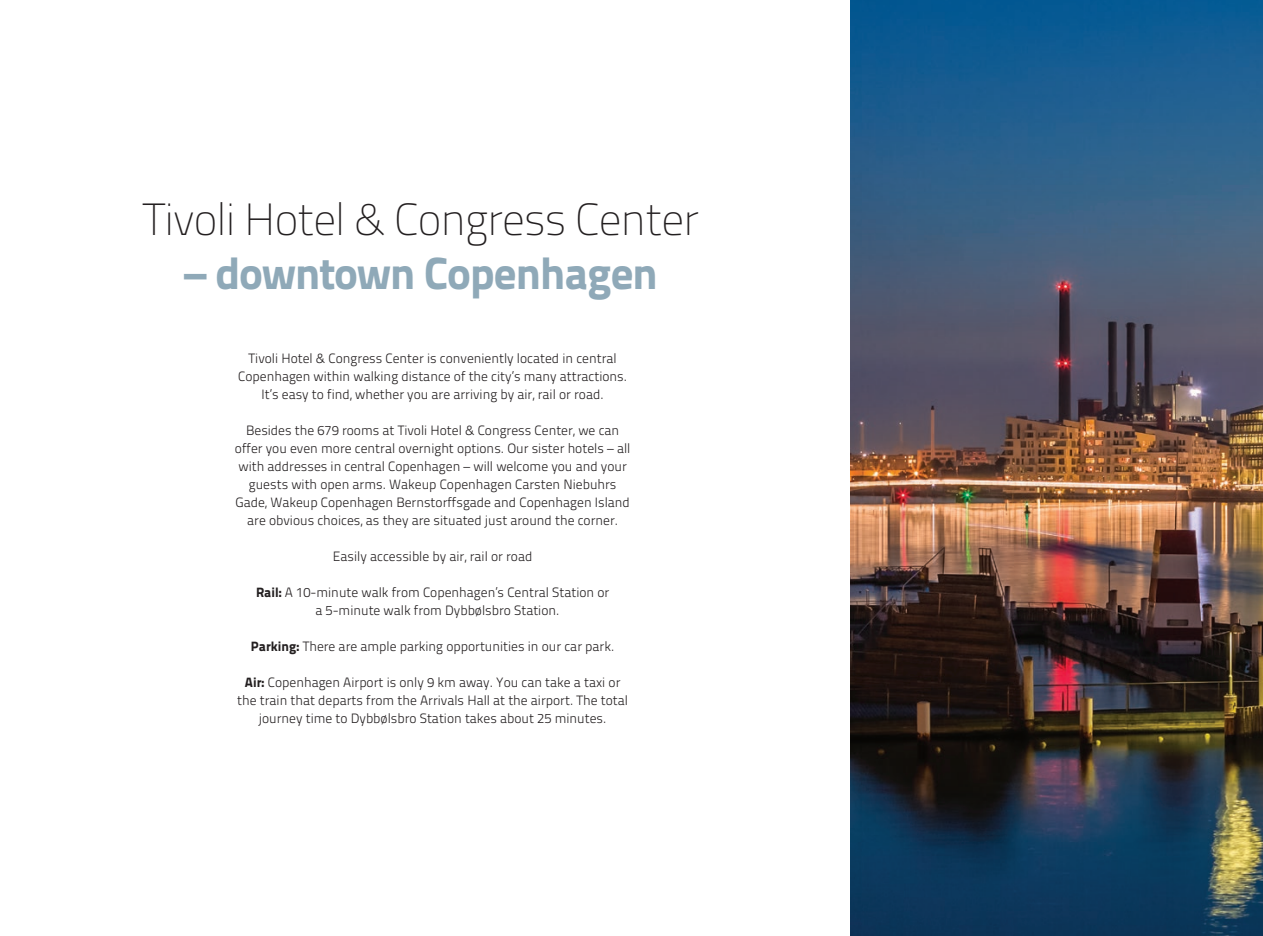
<style>
.page{position:relative;width:1263px;height:936px;background:#fff}
.page>*{position:absolute;margin:0;border:0;box-sizing:border-box;transform-origin:0 0}
.t1{font:45px "Titillium Text 22 L 1 wt";letter-spacing:-.02em;color:#231f20}
.t2{font:45px "Titillium Text 22 L 999 wt";letter-spacing:-.02em;color:#8fa9b8}
.Brødtekst{font:13.5px/18px "Titillium Text 22 L 250 wt";color:#231f20;text-align:center}
.s1{font-family:"Titillium Text 22 L 999 wt"}
</style>
<div class="page">
<img style="left:850px;top:0;width:413px;height:935px">
<p class="t1" style="left:143px;top:187px;width:558px">Tivoli Hotel &amp; Congress Center</p>
<p class="t2" style="left:184px;top:238px;width:475px">– downtown Copenhagen</p>
<p class="Brødtekst" style="left:238px;top:349px;width:390px">Tivoli Hotel &amp; Congress Center is conveniently located in central<br>Copenhagen within walking distance of the city’s many attractions.<br>It’s easy to find, whether you are arriving by air, rail or road.</p>
<p class="Brødtekst" style="left:235px;top:421px;width:397px">Besides the 679 rooms at Tivoli Hotel &amp; Congress Center, we can offer you even more central overnight options. Our sister hotels – all with addresses in central Copenhagen – will welcome you and your guests with open arms. Wakeup Copenhagen Carsten Niebuhrs Gade, Wakeup Copenhagen Bernstorffsgade and Copenhagen Island are obvious choices, as they are situated just around the corner.</p>
<p class="Brødtekst" style="left:333px;top:547px;width:201px">Easily accessible by air, rail or road</p>
<p class="Brødtekst" style="left:256px;top:583px;width:355px"><span class="s1">Rail:</span> A 10-minute walk from Copenhagen’s Central Station or</p>
<p class="Brødtekst" style="left:315px;top:601px;width:246px">a 5-minute walk from Dybbølsbro Station.</p>
<p class="Brødtekst" style="left:251px;top:637px;width:365px"><span class="s1">Parking:</span> There are ample parking opportunities in our car park.</p>
<p class="Brødtekst" style="left:237px;top:673px;width:392px"><span class="s1">Air:</span> Copenhagen Airport is only 9 km away. You can take a taxi or the train that departs from the Arrivals Hall at the airport. The total journey time to Dybbølsbro Station takes about 25 minutes.</p>
</div>
